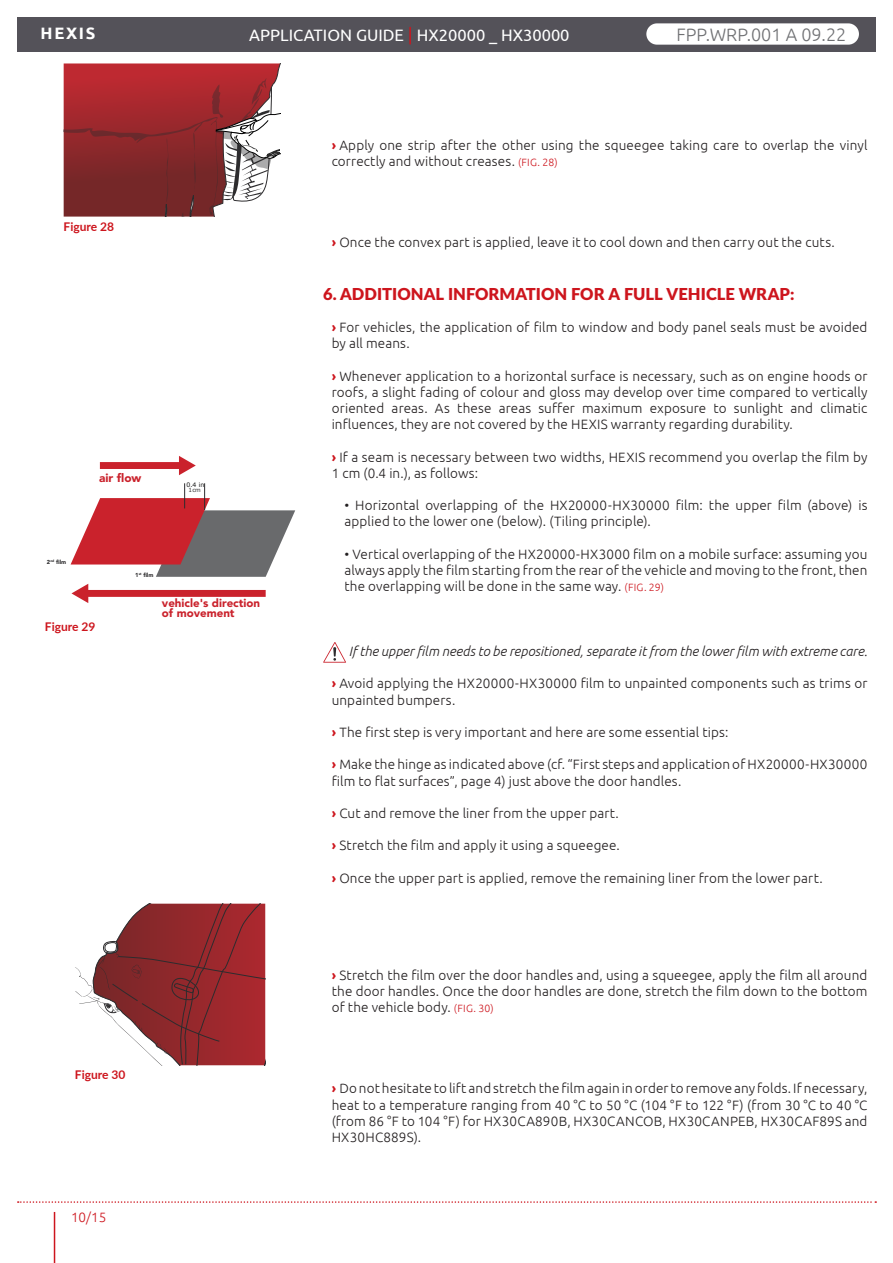
<style>
.page{position:relative;width:893px;height:1263px;background:#fff}
.page>*{position:absolute;margin:0;border:0;box-sizing:border-box;transform-origin:0 0}
.t1{font:300 18px "Ubuntu";color:#6f7073}
.t2{font:900 16.5px "Lato";letter-spacing:.005em;color:#cd151d}
.t3{font:16.5px "Ubuntu";color:#fff}
.t4{font:700 16.5px "Ubuntu";letter-spacing:.1em;color:#fff}
.t5{font:300 13.5px/16.2px "Ubuntu";letter-spacing:.01em;color:#231f20}
.avertissement{font:italic 300 13.5px "Ubuntu";color:#231f20}
.t6{font:300 13.5px "Ubuntu";color:#cd151d}
.légende{font:700 12px "Lato";color:#cd151d}
.t7{font:900 11.85px "Avenir LT Std";color:#ca222c}
.t8{font:900 11.55px/10.2px "Avenir LT Std";color:#ca222c}
.t9{font:6.15px "Verdana";color:#111}
.t10{font:900 5.7px "Avenir LT Std";color:#2d2c2e}
.t11{font:5.7px "Verdana";color:#2d2c2e}
.s1{font-size:18px;color:#cd151d}
.s2{font-weight:700;color:#cd151d}
.s3{font-size:10.5px;color:#cd151d}
</style>
<div class="page">
<div style="left:17px;top:17px;width:859px;height:34px;background:#545259"></div>
<svg style="left:18px;top:1201px;width:858px;height:2px"></svg>
<hr style="left:54px;top:1212px;width:1px;height:51px;background:#cd151d">
<svg style="left:64px;top:63px;width:216px;height:154px;background:#9f474a"></svg>
<svg style="left:71px;top:584px;width:195px;height:19px"></svg>
<svg style="left:100px;top:456px;width:96px;height:19px"></svg>
<svg style="left:71px;top:483px;width:224px;height:94px"></svg>
<svg style="left:323px;top:642px;width:23px;height:21px"></svg>
<svg style="left:75px;top:904px;width:190px;height:161px"></svg>
<div style="left:646px;top:23px;width:213px;height:22px;background:#fff;border-radius:11px"></div>
<p class="t4" style="left:41px;top:23px;width:56px">HEXIS</p>
<p class="t3" style="left:249px;top:25px;width:322px">APPLICATION GUIDE <span class="s1">|</span> HX20000 _ HX30000</p>
<h1 class="t1" style="left:677px;top:24px;width:171px">FPP.WRP.001 A 09.22</h1>
<p class="légende" style="left:64px;top:217px;width:52px">Figure 28</p>
<p class="t7" style="left:99px;top:471px;width:44px">air flow</p>
<p class="t9" style="left:186px;top:480px;width:19px">0.4 in</p>
<p class="t11" style="left:188px;top:485px;width:14px">1 cm</p>
<p class="t10" style="left:47px;top:559px;width:21px">2<sup>nd</sup> film</p>
<p class="légende" style="left:45px;top:618px;width:52px">Figure 29</p>
<p class="t10" style="left:135px;top:572px;width:20px">1<sup>st</sup> film</p>
<p class="t8" style="left:162px;top:597px;width:100px">vehicle's direction of movement</p>
<p class="légende" style="left:75px;top:1066px;width:52px">Figure 30</p>
<p class="t6" style="left:71px;top:1209px;width:37px">10/15</p>
<p class="t5" style="left:332px;top:137px;width:537px"><span class="s2">›</span> Apply one strip after the other using the squeegee taking care to overlap the vinyl correctly and without creases. <span class="s3">(FIG. 28)</span></p>
<p class="t5" style="left:332px;top:234px;width:505px"><span class="s2">›</span> Once the convex part is applied, leave it to cool down and then carry out the cuts.</p>
<p class="t2" style="left:323px;top:281px;width:473px">6. ADDITIONAL INFORMATION FOR A FULL VEHICLE WRAP:</p>
<p class="t5" style="left:332px;top:319px;width:537px"><span class="s2">›</span> For vehicles, the application of film to window and body panel seals must be avoided by all means.</p>
<p class="t5" style="left:332px;top:367px;width:537px;text-align:justify"><span class="s2">›</span> Whenever application to a horizontal surface is necessary, such as on engine hoods or roofs, a slight fading of colour and gloss may develop over time compared to vertically oriented areas. As these areas suffer maximum exposure to sunlight and climatic influences, they are not covered by the HEXIS warranty regarding durability.</p>
<p class="t5" style="left:332px;top:448px;width:537px"><span class="s2">›</span> If a seam is necessary between two widths, HEXIS recommend you overlap the film by<br>1 cm (0.4 in.), as follows:</p>
<p class="t5" style="left:344px;top:497px;width:524px">• Horizontal overlapping of the HX20000-HX30000 film: the upper film (above) is applied to the lower one (below). (Tiling principle).</p>
<p class="t5" style="left:344px;top:546px;width:525px;text-align:justify">• Vertical overlapping of the HX20000-HX3000 film on a mobile surface: assuming you always apply the film starting from the rear of the vehicle and moving to the front, then the overlapping will be done in the same way. <span class="s3">(FIG. 29)</span></p>
<p class="avertissement" style="left:349px;top:643px;width:520px">If the upper film needs to be repositioned, separate it from the lower film with extreme care.</p>
<p class="t5" style="left:332px;top:675px;width:537px"><span class="s2">›</span> Avoid applying the HX20000-HX30000 film to unpainted components such as trims or unpainted bumpers.</p>
<p class="t5" style="left:332px;top:724px;width:398px"><span class="s2">›</span> The first step is very important and here are some essential tips:</p>
<p class="t5" style="left:332px;top:756px;width:537px"><span class="s2">›</span> Make the hinge as indicated above (cf. “First steps and application of HX20000-HX30000 film to flat surfaces”, page 4) just above the door handles.</p>
<p class="t5" style="left:332px;top:805px;width:289px"><span class="s2">›</span> Cut and remove the liner from the upper part.</p>
<p class="t5" style="left:332px;top:837px;width:290px"><span class="s2">›</span> Stretch the film and apply it using a squeegee.</p>
<p class="t5" style="left:332px;top:870px;width:492px"><span class="s2">›</span> Once the upper part is applied, remove the remaining liner from the lower part.</p>
<p class="t5" style="left:332px;top:967px;width:537px;text-align:justify"><span class="s2">›</span> Stretch the film over the door handles and, using a squeegee, apply the film all around the door handles. Once the door handles are done, stretch the film down to the bottom of the vehicle body. <span class="s3">(FIG. 30)</span></p>
<p class="t5" style="left:332px;top:1080px;width:537px;text-align:justify"><span class="s2">›</span> Do not hesitate to lift and stretch the film again in order to remove any folds. If necessary, heat to a temperature ranging from 40 °C to 50 °C (104 °F to 122 °F) (from 30 °C to 40 °C (from 86 °F to 104 °F) for HX30CA890B, HX30CANCOB, HX30CANPEB, HX30CAF89S and HX30HC889S).</p>
</div>
